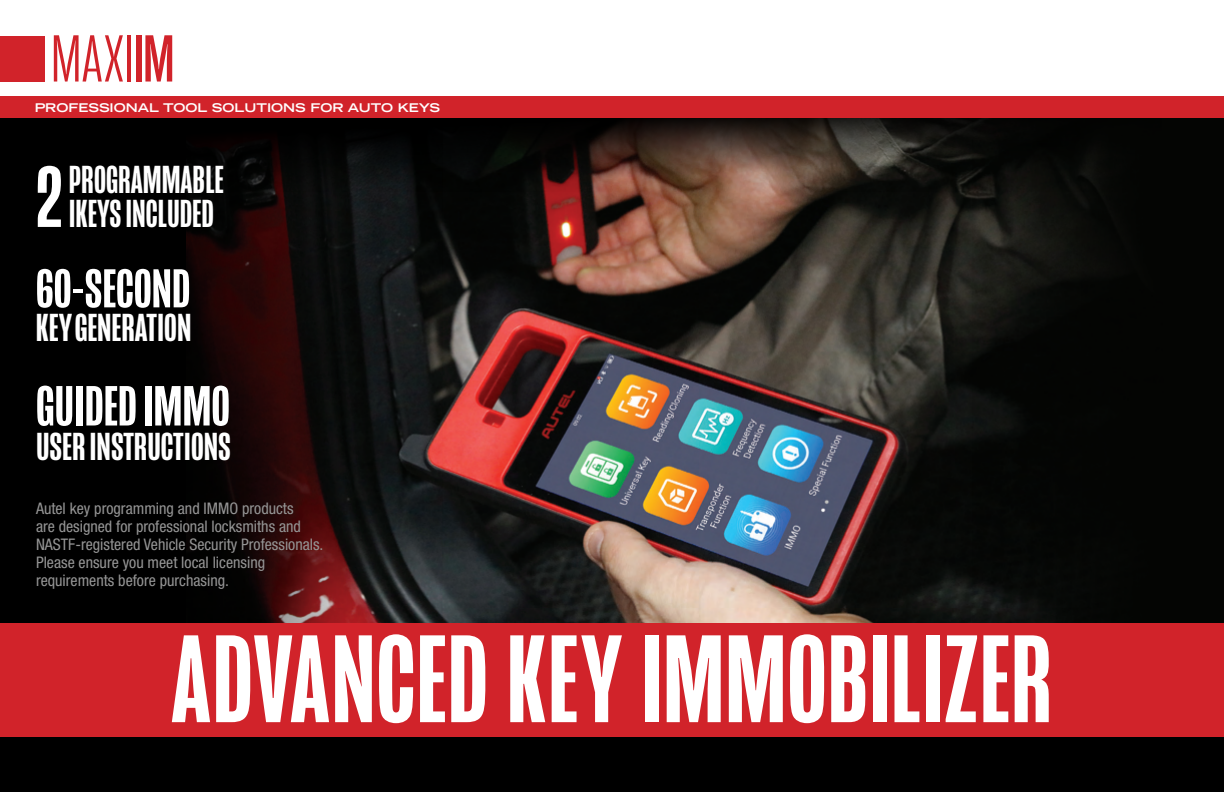
<style>
.page{position:relative;width:1224px;height:792px;background:#fff}
.page>*{position:absolute;margin:0;border:0;box-sizing:border-box;transform-origin:0 0}
.t1{font:500 127.6px "Mongoose";letter-spacing:.005em;color:#fff}
.t2{font:500 89px "Mongoose";color:#fff}
.t3{font:300 68px "Mongoose";color:#d1232a}
.t4{font:500 58px "Mongoose";color:#fff;scale:1.06 1}
.t5{font:500 56px "Mongoose";color:#fff;scale:1.06 1}
.t6{font:500 40px "Mongoose";color:#fff;scale:1.06 1}
.t7{font:500 40px/34px "Mongoose";color:#fff}
.t8{font:condensed 16px/18px "Helvetica Neue LT Std";color:#959595}
.t9{font:700 expanded 12px "Trade Gothic LT Std";color:#fff;scale:1.06 1}
.s1{font-weight:400}
</style>
<div class="page">
<div style="left:0;top:98px;width:1224px;height:694px;background:#000"></div>
<img style="left:443px;top:192px;width:529px;height:431px">
<svg style="left:458px;top:118px;width:514px;height:74px"></svg>
<svg style="left:186px;top:138px;width:257px;height:485px"></svg>
<div style="left:0;top:36px;width:45px;height:45px;background:#d1232a"></div>
<div style="left:0;top:623px;width:1224px;height:114px;background:#d1232a"></div>
<div style="left:972px;top:108px;width:252px;height:515px;background:#040503"></div>
<div style="left:0;top:97px;width:1224px;height:21px;background:#d1232a"></div>
<h3 class="t3" style="left:51px;top:20px;width:125px">MAXI<span class="s1">IM</span></h3>
<p class="t9" style="left:35px;top:100px;width:384px">PROFESSIONAL TOOL SOLUTIONS FOR AUTO KEYS</p>
<h2 class="t2" style="left:36px;top:146px;width:28px">2</h2>
<h3 class="t7" style="left:69px;top:163px;width:156px">PROGRAMMABLE<br>IKEYS INCLUDED</h3>
<h3 class="t5" style="left:36px;top:257px;width:147px">60-SECOND</h3>
<h3 class="t6" style="left:36px;top:305px;width:148px">KEY GENERATION</h3>
<h3 class="t4" style="left:36px;top:373px;width:184px">GUIDED IMMO</h3>
<h3 class="t6" style="left:36px;top:423px;width:185px">USER INSTRUCTIONS</h3>
<p class="t8" style="left:36px;top:500px;width:289px">Autel key programming and IMMO products<br>are designed for professional locksmiths and NASTF-registered Vehicle Security Professionals.<br>Please ensure you meet local licensing requirements before purchasing.</p>
<h1 class="t1" style="left:171px;top:607px;width:883px">ADVANCED KEY IMMOBILIZER</h1>
</div>
